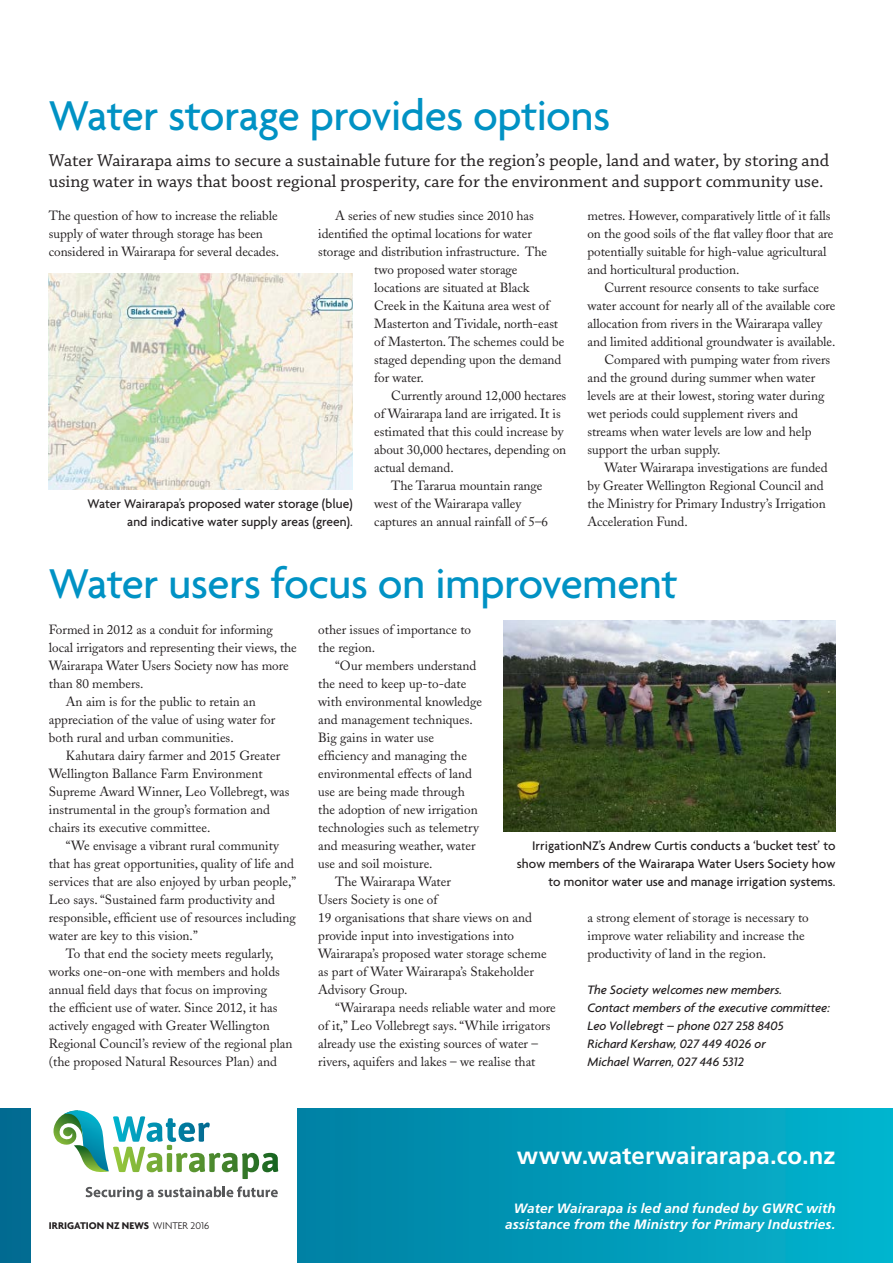
<style>
.page{position:relative;width:893px;height:1263px;background:#fff}
.page>*{position:absolute;margin:0;border:0;box-sizing:border-box;transform-origin:0 0}
.Headlines_-_Smaller{font:500 45px "Agenda";letter-spacing:-.015em;color:#0092c4}
.t1{font:700 24px "Frutiger";letter-spacing:.005em;color:#fff}
.Intro_Text{font:18px/21px "Chaparral Pro";color:#231f20}
.t2{font:500 13.5px/18px "Agenda";color:#231f20;text-align:right}
.t3{font:italic 700 13.5px "Frutiger";letter-spacing:.01em;color:#fff}
.Body_Copy{font:13.2px/18px "Adobe Caslon";color:#231f20}
.Body_Copy_-_First_Pa{font:13.2px/18px "Adobe Caslon";letter-spacing:-.005em;color:#231f20}
.Body_Copy_Note_Post{font:italic 500 13.2px/18px "Agenda";letter-spacing:-.005em;color:#231f20}
.t4{font:700 10.5px "Agenda";color:#231f20}
.s1{font-weight:300}
</style>
<div class="page">
<img style="left:0;top:1109px;width:893px;height:154px">
<div style="left:32px;top:1097px;width:265px;height:166px;background:#fff"></div>
<img style="left:53px;top:1114px;width:11px;height:31px">
<img style="left:64px;top:1110px;width:40px;height:35px">
<img style="left:74px;top:1145px;width:35px;height:27px">
<img style="left:113px;top:1145px;width:165px;height:34px">
<img style="left:113px;top:1116px;width:97px;height:26px">
<svg style="left:86px;top:1186px;width:192px;height:14px"></svg>
<img style="left:504px;top:620px;width:332px;height:212px">
<img style="left:49px;top:274px;width:304px;height:216px">
<p class="Headlines_-_Smaller" style="left:49px;top:88px;width:563px">Water storage provides options</p>
<p class="Intro_Text" style="left:49px;top:150px;width:782px">Water Wairarapa aims to secure a sustainable future for the region’s people, land and water, by storing and using water in ways that boost regional prosperity, care for the environment and support community use.</p>
<p class="Body_Copy_-_First_Pa" style="left:49px;top:206px;width:232px">The question of how to increase the reliable supply of water through storage has been considered in Wairarapa for several decades.</p>
<p class="Body_Copy" style="left:335px;top:206px;width:200px">A series of new studies since 2010 has</p>
<p class="Body_Copy" style="left:587px;top:206px;width:247px">metres. However, comparatively little of it falls on the good soils of the flat valley floor that are potentially suitable for high-value agricultural and horticultural production.</p>
<p class="Body_Copy" style="left:587px;top:278px;width:250px;text-indent:17px">Current resource consents to take surface water account for nearly all of the available core allocation from rivers in the Wairarapa valley and limited additional groundwater is available.</p>
<p class="Body_Copy" style="left:587px;top:350px;width:244px;text-indent:17px">Compared with pumping water from rivers and the ground during summer when water levels are at their lowest, storing water during wet periods could supplement rivers and streams when water levels are low and help support the urban supply.</p>
<p class="Body_Copy" style="left:587px;top:458px;width:242px;text-indent:17px">Water Wairarapa investigations are funded by Greater Wellington Regional Council and the Ministry for Primary Industry’s Irrigation Acceleration Fund.</p>
<p class="Headlines_-_Smaller" style="left:49px;top:556px;width:630px">Water users focus on improvement</p>
<p class="Body_Copy_-_First_Pa" style="left:49px;top:620px;width:249px">Formed in 2012 as a conduit for informing local irrigators and representing their views, the Wairarapa Water Users Society now has more than 80 members.</p>
<p class="Body_Copy" style="left:49px;top:692px;width:228px;text-indent:17px">An aim is for the public to retain an appreciation of the value of using water for both rural and urban communities.</p>
<p class="Body_Copy" style="left:49px;top:746px;width:242px;text-indent:17px">Kahutara dairy farmer and 2015 Greater Wellington Ballance Farm Environment Supreme Award Winner, Leo Vollebregt, was instrumental in the group’s formation and chairs its executive committee.</p>
<p class="Body_Copy" style="left:49px;top:836px;width:249px;text-indent:17px">“We envisage a vibrant rural community that has great opportunities, quality of life and services that are also enjoyed by urban people,” Leo says. “Sustained farm productivity and responsible, efficient use of resources including water are key to this vision.”</p>
<p class="Body_Copy" style="left:49px;top:944px;width:245px;text-indent:17px">To that end the society meets regularly, works one-on-one with members and holds annual field days that focus on improving<br>the efficient use of water. Since 2012, it has actively engaged with Greater Wellington Regional Council’s review of the regional plan (the proposed Natural Resources Plan) and</p>
<p class="Body_Copy" style="left:318px;top:224px;width:215px">identified the optimal locations for water</p>
<p class="Body_Copy" style="left:318px;top:242px;width:230px">storage and distribution infrastructure. The</p>
<p class="Body_Copy" style="left:374px;top:260px;width:145px">two proposed water storage</p>
<p class="Body_Copy" style="left:374px;top:278px;width:157px">locations are situated at Black</p>
<p class="Body_Copy" style="left:374px;top:296px;width:177px">Creek in the Kaituna area west of</p>
<p class="Body_Copy" style="left:374px;top:314px;width:185px">Masterton and Tividale, north-east</p>
<p class="Body_Copy" style="left:374px;top:332px;width:192px">of Masterton. The schemes could be</p>
<p class="Body_Copy" style="left:374px;top:350px;width:189px">staged depending upon the demand</p>
<p class="Body_Copy" style="left:374px;top:368px;width:51px">for water.</p>
<p class="Body_Copy" style="left:374px;top:386px;width:194px;text-indent:17px">Currently around 12,000 hectares of Wairarapa land are irrigated. It is estimated that this could increase by about 30,000 hectares, depending on actual demand.</p>
<p class="Body_Copy" style="left:374px;top:476px;width:175px;text-indent:17px">The Tararua mountain range west of the Wairarapa valley captures an annual rainfall of 5–6</p>
<p class="t2" style="left:88px;top:494px;width:267px">Water Wairarapa’s proposed water storage (blue) and indicative water supply areas (green).</p>
<p class="Body_Copy" style="left:318px;top:620px;width:154px">other issues of importance to the region.</p>
<p class="Body_Copy" style="left:318px;top:656px;width:165px;text-indent:17px">“Our members understand the need to keep up-to-date with environmental knowledge and management techniques.<br>Big gains in water use efficiency and managing the environmental effects of land use are being made through the adoption of new irrigation technologies such as telemetry and measuring weather, water use and soil moisture.</p>
<p class="Body_Copy" style="left:318px;top:872px;width:230px;text-indent:17px">The Wairarapa Water<br>Users Society is one of<br>19 organisations that share views on and provide input into investigations into<br>Wairarapa’s proposed water storage scheme as part of Water Wairarapa’s Stakeholder<br>Advisory Group.</p>
<p class="Body_Copy" style="left:318px;top:998px;width:239px;text-indent:17px">“Wairarapa needs reliable water and more of it,” Leo Vollebregt says. “While irrigators already use the existing sources of water – rivers, aquifers and lakes – we realise that</p>
<p class="t2" style="left:517px;top:836px;width:320px">IrrigationNZ’s Andrew Curtis conducts a ‘bucket test’ to show members of the Wairarapa Water Users Society how to monitor water use and manage irrigation systems.</p>
<p class="Body_Copy" style="left:587px;top:908px;width:223px">a strong element of storage is necessary to improve water reliability and increase the productivity of land in the region.</p>
<p class="Body_Copy_Note_Post" style="left:587px;top:980px;width:244px">The Society welcomes new members.<br>Contact members of the executive committee:<br>Leo Vollebregt – phone 027 258 8405<br>Richard Kershaw, 027 449 4026 or<br>Michael Warren, 027 446 5312</p>
<h2 class="t1" style="left:517px;top:1141px;width:320px">www.waterwairarapa.co.nz</h2>
<p class="t3" style="left:514px;top:1200px;width:323px">Water Wairarapa is led and funded by GWRC with</p>
<p class="t4" style="left:49px;top:1219px;width:162px">IRRIGATION NZ NEWS <span class="s1">WINTER 2016</span></p>
<p class="t3" style="left:505px;top:1216px;width:332px">assistance from the Ministry for Primary Industries.</p>
</div>
